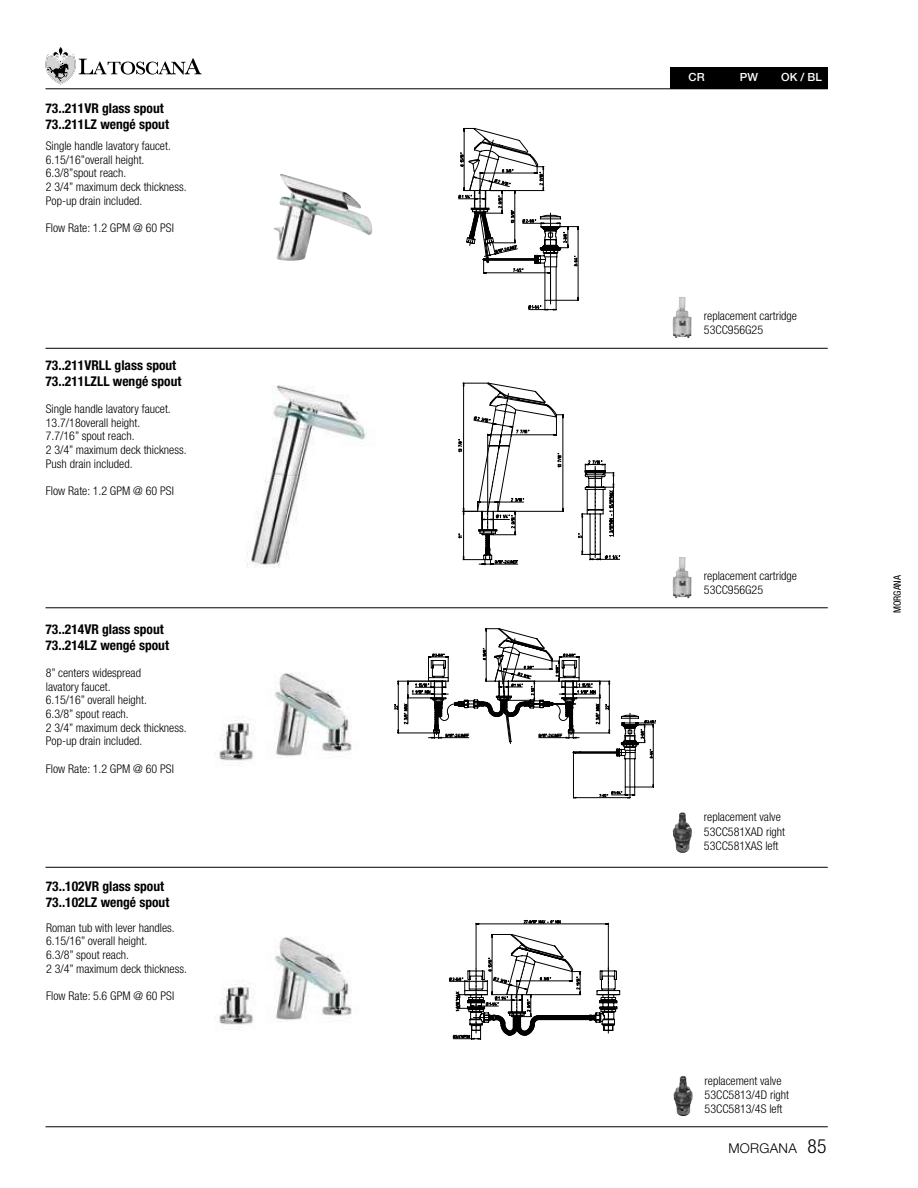
<style>
.page{position:relative;width:918px;height:1188px;background:#fff}
.page>*{position:absolute;margin:0;border:0;box-sizing:border-box;transform-origin:0 0}
.t1{font:700 condensed 13.5px/16.2px "Helvetica Neue LT";color:#000}
.t2{font:300 13.5px "Helvetica Neue LT";letter-spacing:.02em;color:#000}
.t3{font:300 condensed 12px/13.6px "Helvetica Neue LT";color:#000}
.t4{font:500 11.25px "Helvetica Neue LT";letter-spacing:.01em;color:#fff}
.t5{font:condensed 10.05px "Helvetica Neue LT";letter-spacing:-.01em;color:#000}
.s1{font-stretch:condensed;font-size:19.5px}
</style>
<div class="page">
<hr style="left:45px;top:1127px;width:783px;height:1px;background:#000">
<hr style="left:45px;top:608px;width:783px;height:1px;background:#000">
<hr style="left:45px;top:348px;width:783px;height:1px;background:#000">
<hr style="left:45px;top:89px;width:783px;height:1px;background:#000">
<hr style="left:45px;top:867px;width:783px;height:1px;background:#000">
<svg style="left:45px;top:46px;width:156px;height:39px"></svg>
<img style="left:673px;top:297px;width:19px;height:41px">
<img style="left:673px;top:812px;width:19px;height:41px">
<div style="left:670px;top:67px;width:158px;height:22px;background:#000"></div>
<img style="left:673px;top:557px;width:19px;height:41px">
<img style="left:273px;top:174px;width:100px;height:87px">
<img style="left:247px;top:385px;width:120px;height:183px">
<img style="left:219px;top:673px;width:133px;height:88px">
<img style="left:219px;top:937px;width:133px;height:88px">
<img style="left:673px;top:1076px;width:20px;height:40px">
<svg style="left:458px;top:128px;width:121px;height:182px"></svg>
<svg style="left:458px;top:383px;width:106px;height:182px"></svg>
<svg style="left:394px;top:628px;width:262px;height:170px"></svg>
<svg style="left:449px;top:920px;width:171px;height:119px"></svg>
<svg style="left:578px;top:460px;width:42px;height:100px"></svg>
<p class="t1" style="left:45px;top:100px;width:125px">73..211VR glass spout<br>73..211LZ wengé spout</p>
<p class="t3" style="left:46px;top:139px;width:142px">Single handle lavatory faucet.<br>6.15/16”overall height.<br>6.3/8”spout reach.<br>2 3/4” maximum deck thickness.<br>Pop-up drain included.</p>
<p class="t3" style="left:46px;top:221px;width:130px">Flow Rate: 1.2 GPM @ 60 PSI</p>
<p class="t1" style="left:45px;top:357px;width:138px">73..211VRLL glass spout<br>73..211LZLL wengé spout</p>
<p class="t3" style="left:46px;top:402px;width:142px">Single handle lavatory faucet.<br>13.7/18overall height.<br>7.7/16” spout reach.<br>2 3/4” maximum deck thickness.<br>Push drain included.</p>
<p class="t3" style="left:46px;top:484px;width:130px">Flow Rate: 1.2 GPM @ 60 PSI</p>
<p class="t1" style="left:45px;top:621px;width:125px">73..214VR glass spout<br>73..214LZ wengé spout</p>
<p class="t3" style="left:46px;top:666px;width:142px">8” centers widespread<br>lavatory faucet.<br>6.15/16” overall height.<br>6.3/8” spout reach.<br>2 3/4” maximum deck thickness.<br>Pop-up drain included.</p>
<p class="t3" style="left:46px;top:761px;width:130px">Flow Rate: 1.2 GPM @ 60 PSI</p>
<p class="t1" style="left:46px;top:878px;width:125px">73..102VR glass spout<br>73..102LZ wengé spout</p>
<p class="t3" style="left:46px;top:921px;width:142px">Roman tub with lever handles.<br>6.15/16” overall height.<br>6.3/8” spout reach.<br>2 3/4” maximum deck thickness.</p>
<p class="t3" style="left:46px;top:989px;width:130px">Flow Rate: 5.6 GPM @ 60 PSI</p>
<p class="t4" style="left:689px;top:71px;width:18px">CR</p>
<p class="t4" style="left:740px;top:71px;width:20px">PW</p>
<p class="t4" style="left:781px;top:71px;width:42px">OK / BL</p>
<p class="t3" style="left:704px;top:308px;width:95px;line-height:14.4px">replacement cartridge<br>53CC956G25</p>
<p class="t3" style="left:704px;top:568px;width:95px;line-height:14.4px">replacement cartridge<br>53CC956G25</p>
<p class="t3" style="left:704px;top:810px;width:83px;line-height:14.4px">replacement valve<br>53CC581XAD right<br>53CC581XAS left</p>
<p class="t5" style="left:891px;top:613px;width:39px;rotate:-90deg">MORGANA</p>
<p class="t3" style="left:705px;top:1073px;width:86px;line-height:14.4px">replacement valve<br>53CC5813/4D right<br>53CC5813/4S left</p>
<p class="t2" style="left:728px;top:1140px;width:99px">MORGANA <span class="s1">85</span></p>
</div>
